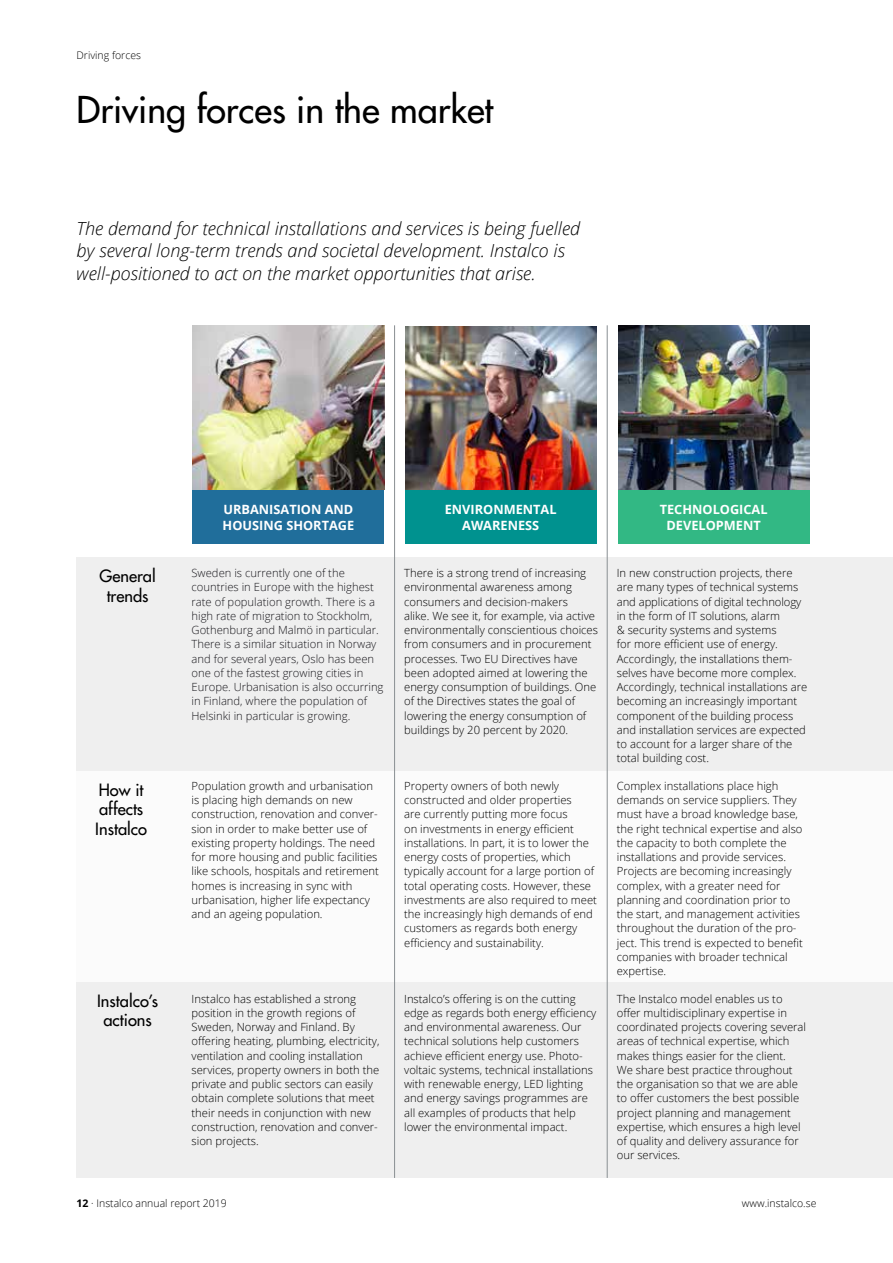
<style>
.page{position:relative;width:893px;height:1263px;background:#fff}
.page>*{position:absolute;margin:0;border:0;box-sizing:border-box;transform-origin:0 0}
.t1{font:500 36px "Futura Std";color:#000}
.t2{font:italic 300 18px/22.5px "Open Sans";color:#000}
.t3{font:500 16.5px/19.5px "Futura Std";color:#000;text-align:center}
.t4{font:700 12.75px/16.5px "Open Sans";color:#fff;text-align:center}
.t5{font:300 11.25px/14.2px "Open Sans";color:#000}
.t6{font:300 11.25px/14.2px "Open Sans";color:#18171c}
.t7{font:300 10.5px "Open Sans";color:#000}
.s1{font-weight:700}
</style>
<div class="page">
<div style="left:77px;top:982px;width:816px;height:196px;background:#efefef"></div>
<div style="left:77px;top:770px;width:816px;height:212px;background:#fbfbfb"></div>
<div style="left:77px;top:557px;width:816px;height:213px;background:#efefef"></div>
<div style="left:193px;top:348px;width:191px;height:196px;background:#206e9b"></div>
<img style="left:193px;top:325px;width:191px;height:165px">
<hr style="left:394px;top:325px;width:1px;height:853px;background:#898f92">
<div style="left:405px;top:348px;width:191px;height:196px;background:#00928f"></div>
<img style="left:405px;top:326px;width:191px;height:164px">
<div style="left:618px;top:348px;width:191px;height:196px;background:#32b884"></div>
<img style="left:618px;top:325px;width:191px;height:165px">
<hr style="left:607px;top:325px;width:1px;height:853px;background:#898f92">
<p class="t7" style="left:77px;top:48px;width:66px">Driving forces</p>
<h1 class="t1" style="left:77px;top:87px;width:418px">Driving forces in the market</h1>
<h2 class="t2" style="left:77px;top:216px;width:505px">The demand for technical installations and services is being fuelled by several long-term trends and societal development. Instalco is well-positioned to act on the market opportunities that arise.</h2>
<h3 class="t3" style="left:100px;top:566px;width:58px">General trends</h3>
<h3 class="t3" style="left:95px;top:780px;width:53px;text-align:left">How it affects<br>Instalco</h3>
<h3 class="t3" style="left:97px;top:991px;width:63px">Instalco’s actions</h3>
<p class="t4" style="left:223px;top:500px;width:133px;text-align:left">URBANISATION AND<br>HOUSING SHORTAGE</p>
<p class="t4" style="left:445px;top:500px;width:113px">ENVIRONMENTAL<br>AWARENESS</p>
<p class="t4" style="left:660px;top:500px;width:109px">TECHNOLOGICAL<br>DEVELOPMENT</p>
<p class="t6" style="left:192px;top:565px;width:193px">Sweden is currently one of the countries in Europe with the highest rate of population growth. There is a high rate of migration to Stockholm, Gothenburg and Malmö in particular.<br>There is a similar situation in Norway and for several years, Oslo has been one of the fastest growing cities in Europe. Urbanisation is also occurring in Finland, where the population of Helsinki in particular is growing.</p>
<p class="t5" style="left:404px;top:565px;width:195px">There is a strong trend of increasing environmental awareness among consumers and decision-makers<br>alike. We see it, for example, via active environmentally conscientious choices from consumers and in procurement processes. Two EU Directives have been adopted aimed at lowering the energy consumption of buildings. One of the Directives states the goal of lowering the energy consumption of buildings by 20 percent by 2020.</p>
<p class="t5" style="left:617px;top:566px;width:192px">In new construction projects, there are many types of technical systems and applications of digital technology in the form of IT solutions, alarm<br>&amp; security systems and systems<br>for more efficient use of energy.<br>Accordingly, the installations them&shy;selves have become more complex.<br>Accordingly, technical installations are becoming an increasingly important component of the building process and installation services are expected to account for a larger share of the total building cost.</p>
<p class="t5" style="left:192px;top:778px;width:189px">Population growth and urbanisation is placing high demands on new construction, renovation and conver&shy;sion in order to make better use of existing property holdings. The need for more housing and public facilities like schools, hospitals and retirement homes is increasing in sync with urbanisation, higher life expectancy and an ageing population.</p>
<p class="t5" style="left:404px;top:778px;width:194px">Property owners of both newly constructed and older properties<br>are currently putting more focus<br>on investments in energy efficient installations. In part, it is to lower the energy costs of properties, which typically account for a large portion of total operating costs. However, these investments are also required to meet the increasingly high demands of end customers as regards both energy efficiency and sustainability.</p>
<p class="t5" style="left:617px;top:778px;width:188px">Complex installations place high demands on service suppliers. They must have a broad knowledge base, the right technical expertise and also the capacity to both complete the installations and provide services.<br>Projects are becoming increasingly complex, with a greater need for planning and coordination prior to the start, and management activities throughout the duration of the pro&shy;ject. This trend is expected to benefit companies with broader technical expertise.</p>
<p class="t5" style="left:192px;top:991px;width:189px">Instalco has established a strong position in the growth regions of Sweden, Norway and Finland. By offering heating, plumbing, electricity, ventilation and cooling installation services, property owners in both the private and public sectors can easily obtain complete solutions that meet their needs in conjunction with new construction, renovation and conver&shy;sion projects.</p>
<p class="t5" style="left:404px;top:991px;width:194px">Instalco’s offering is on the cutting edge as regards both energy efficiency and environmental awareness. Our technical solutions help customers achieve efficient energy use. Photo&shy;voltaic systems, technical installations with renewable energy, LED lighting and energy savings programmes are all examples of products that help lower the environmental impact.</p>
<p class="t5" style="left:617px;top:991px;width:191px">The Instalco model enables us to offer multidisciplinary expertise in coordinated projects covering several areas of technical expertise, which makes things easier for the client.<br>We share best practice throughout the organisation so that we are able to offer customers the best possible project planning and management expertise, which ensures a high level of quality and delivery assurance for our services.</p>
<p class="t7" style="left:77px;top:1196px;width:152px"><span class="s1">12</span> · Instalco annual report 2019</p>
<p class="t7" style="left:742px;top:1196px;width:76px">www.instalco.se</p>
</div>
